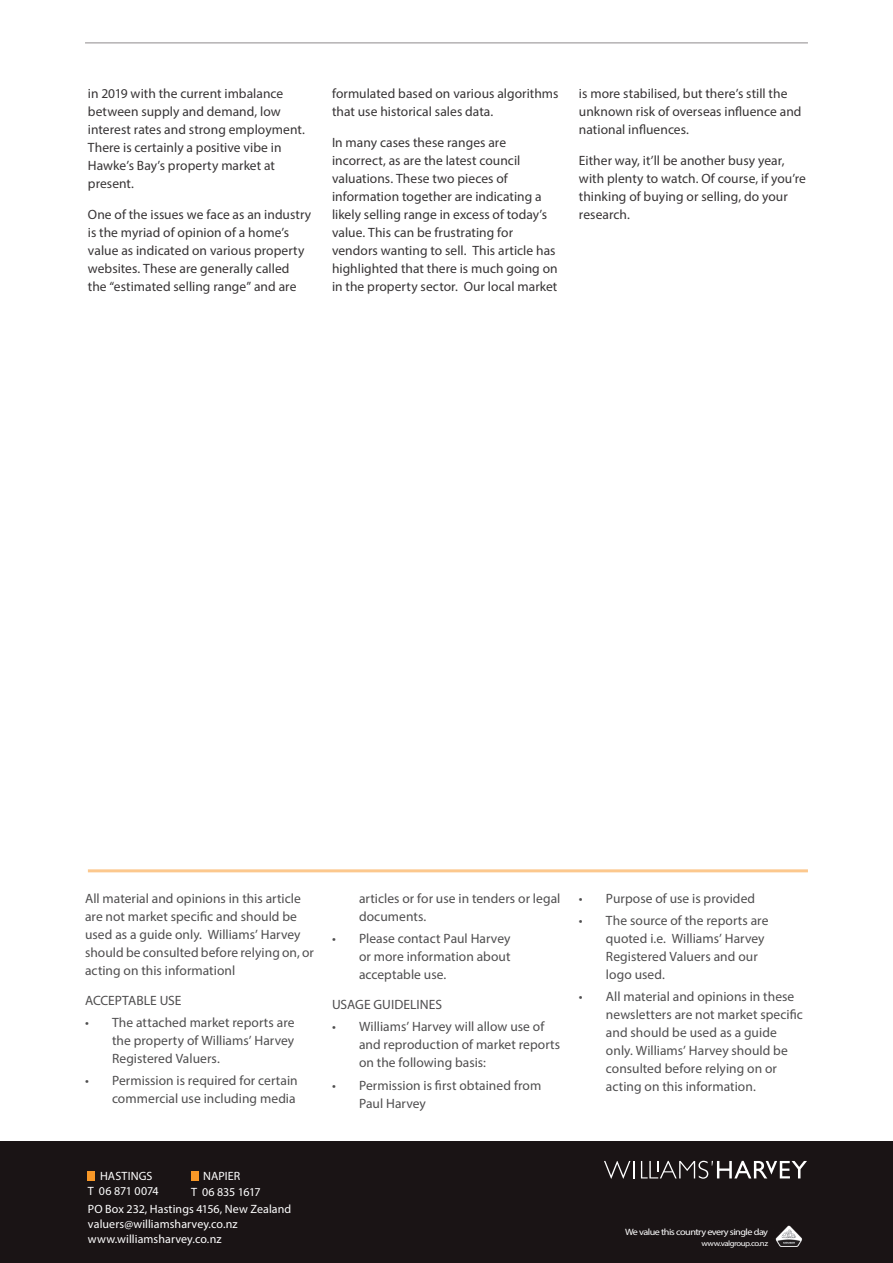
<style>
.page{position:relative;width:893px;height:1263px;background:#fff}
.page>*{position:absolute;margin:0;border:0;box-sizing:border-box;transform-origin:0 0}
.Sub_heading{font:13.5px/18px "Myriad Pro";letter-spacing:.005em;color:#373435}
.Alt_subhead_CV{font:13.5px/18px "Myriad Pro";letter-spacing:.005em;color:#4f4e4f}
.Body_text{font:12px/15px "Myriad Pro";letter-spacing:.005em;color:#fff}
.t1{font:9.15px "Myriad Pro";letter-spacing:-.05em;color:#fff;scale:1.11 1}
.t2{font:7.8px "Myriad Pro";letter-spacing:-.05em;color:#fff;scale:1.11 1}
</style>
<div class="page">
<div style="left:0;top:1141px;width:893px;height:122px;background:#1a1415"></div>
<svg style="left:604px;top:1160px;width:203px;height:19px"></svg>
<div style="left:88px;top:1171px;width:7px;height:10px;background:#f79727"></div>
<div style="left:191px;top:1171px;width:7px;height:10px;background:#f79727"></div>
<img style="left:775px;top:1225px;width:28px;height:22px">
<hr style="left:88px;top:869px;width:720px;height:3px;background:#fcc88e">
<hr style="left:85px;top:43px;width:723px;height:1px;background:#1a1415">
<p class="Sub_heading" style="left:88px;top:85px;width:218px">in 2019 with the current imbalance between supply and demand, low interest rates and strong employment.<br>There is certainly a positive vibe in<br>Hawke’s Bay’s property market at present.</p>
<p class="Sub_heading" style="left:88px;top:205px;width:225px">One of the issues we face as an industry is the myriad of opinion of a home’s value as indicated on various property websites. These are generally called the “estimated selling range” and are</p>
<p class="Sub_heading" style="left:332px;top:85px;width:228px">formulated based on various algorithms that use historical sales data.</p>
<p class="Sub_heading" style="left:332px;top:133px;width:227px">In many cases these ranges are incorrect, as are the latest council valuations. These two pieces of information together are indicating a likely selling range in excess of today’s value. This can be frustrating for vendors wanting to sell. This article has highlighted that there is much going on in the property sector. Our local market</p>
<p class="Sub_heading" style="left:579px;top:85px;width:224px">is more stabilised, but there’s still the unknown risk of overseas influence and national influences.</p>
<p class="Sub_heading" style="left:579px;top:151px;width:229px">Either way, it’ll be another busy year, with plenty to watch. Of course, if you’re thinking of buying or selling, do your research.</p>
<p class="Alt_subhead_CV" style="left:85px;top:889px;width:230px">All material and opinions in this article are not market specific and should be used as a guide only. Williams’ Harvey should be consulted before relying on, or acting on this informationl</p>
<p class="Alt_subhead_CV" style="left:85px;top:991px;width:98px">ACCEPTABLE USE</p>
<p class="Alt_subhead_CV" style="left:112px;top:1013px;width:184px;text-align:justify;text-indent:-27px">• The attached market reports are the property of Williams’ Harvey Registered Valuers.</p>
<p class="Alt_subhead_CV" style="left:85px;top:1072px;width:214px;text-align:right">• Permission is required for certain commercial use including media</p>
<p class="Alt_subhead_CV" style="left:359px;top:889px;width:203px">articles or for use in tenders or legal documents.</p>
<p class="Alt_subhead_CV" style="left:359px;top:929px;width:153px;text-align:justify;text-indent:-27px">• Please contact Paul Harvey or more information about acceptable use.</p>
<p class="Alt_subhead_CV" style="left:332px;top:995px;width:112px">USAGE GUIDELINES</p>
<p class="Alt_subhead_CV" style="left:359px;top:1018px;width:203px;text-indent:-27px">• Williams’ Harvey will allow use of and reproduction of market reports on the following basis:</p>
<p class="Alt_subhead_CV" style="left:359px;top:1076px;width:184px;text-indent:-27px">• Permission is first obtained from<br>Paul Harvey</p>
<p class="Alt_subhead_CV" style="left:579px;top:889px;width:178px">• Purpose of use is provided</p>
<p class="Alt_subhead_CV" style="left:606px;top:911px;width:164px;text-indent:-27px">• The source of the reports are quoted i.e. Williams’ Harvey<br>Registered Valuers and our logo used.</p>
<p class="Alt_subhead_CV" style="left:606px;top:988px;width:199px;text-indent:-27px">• All material and opinions in these newsletters are not market specific and should be used as a guide only. Williams’ Harvey should be consulted before relying on or acting on this information.</p>
<p class="Body_text" style="left:88px;top:1169px;width:72px;text-align:center">HASTINGS<br>T 06 871 0074</p>
<p class="Body_text" style="left:191px;top:1169px;width:71px;text-indent:12px">NAPIER<br>T 06 835 1617</p>
<p class="Body_text" style="left:88px;top:1201px;width:205px">PO Box 232, Hastings 4156, New Zealand</p>
<p class="Body_text" style="left:88px;top:1216px;width:151px">valuers@williamsharvey.co.nz www.williamsharvey.co.nz</p>
<p class="t1" style="left:625px;top:1226px;width:130px">We value this country every single day</p>
<p class="t2" style="left:701px;top:1238px;width:62px">www.valgroup.co.nz</p>
</div>
